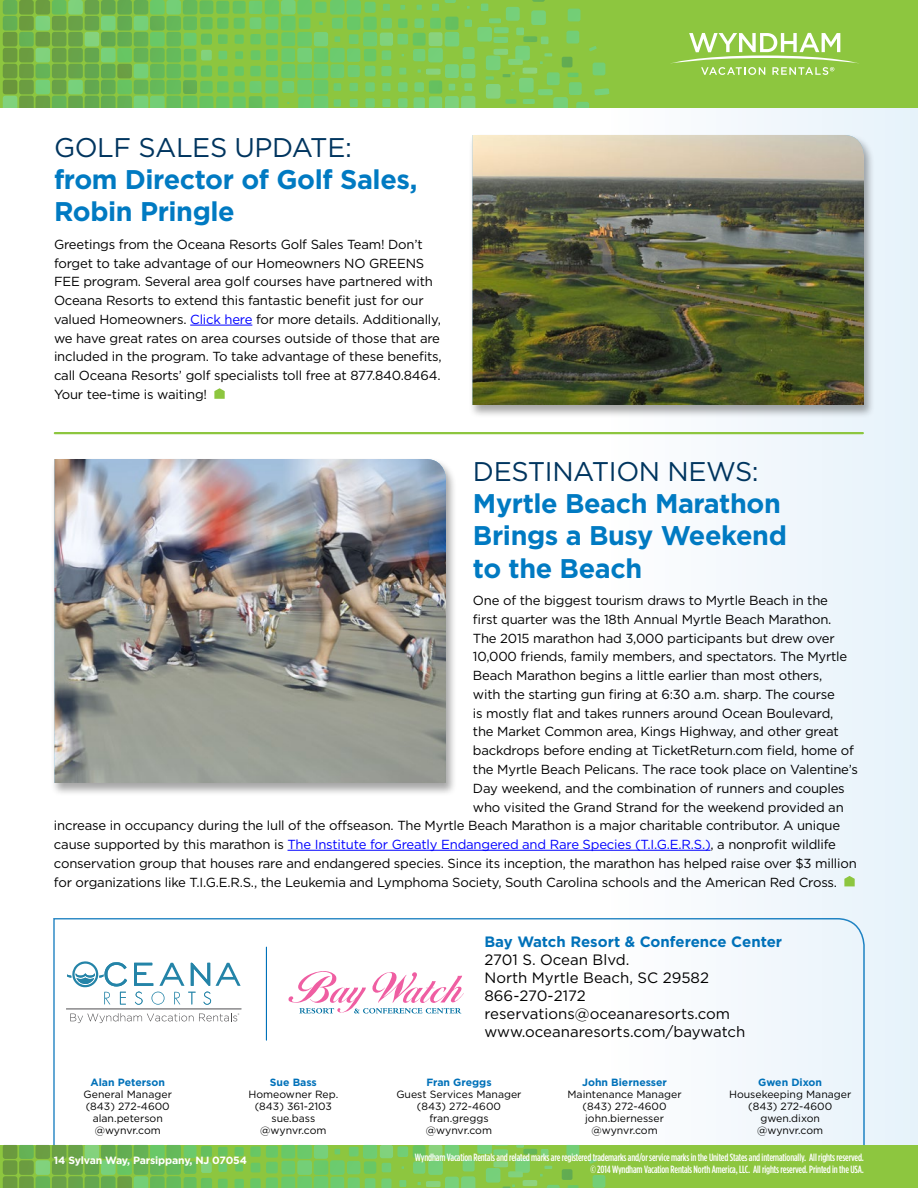
<style>
.page{position:relative;width:918px;height:1188px;background:#fff}
.page>*{position:absolute;margin:0;border:0;box-sizing:border-box;transform-origin:0 0}
.t1{font:700 27px/32.4px "Gotham";letter-spacing:-.015em;color:#007ac2}
.t2{font:27px "Gotham";letter-spacing:-.015em;color:#00355f}
.t3{font:15px/18px "Gotham";color:#000}
.t4{font:700 15px "Gotham";color:#0071b9}
.t5{font:13.2px/18.8px "Gotham";letter-spacing:-.015em;color:#000}
.t6{font:13.2px "Gotham";letter-spacing:-.015em;color:#00f}
.t7{font:10.5px/12px "Gotham";color:#000;text-align:center}
.t8{font:500 10.5px/12px "Gotham Condensed";letter-spacing:-.015em;color:#fff;text-align:right}
.t9{font:700 10.5px "Gotham";color:#0071b9}
.t10{font:700 10.5px "Gotham";letter-spacing:-.015em;color:#fff}
.s1{color:#00f}
.s2{color:#000}
</style>
<div class="page">
<div style="left:0;top:0;width:918px;height:1159px;background:linear-gradient(to right,#fff,#f0f7fc)"></div>
<div style="left:0;top:1145px;width:918px;height:43px;background:#8dc63f"></div>
<div style="left:0;top:0;width:918px;height:108px;background:#8dc63f"></div>
<svg style="left:3px;top:0;width:606px;height:108px"></svg>
<svg style="left:593px;top:1175px;width:12px;height:13px"></svg>
<svg style="left:235px;top:1147px;width:9px;height:9px"></svg>
<svg style="left:218px;top:1147px;width:10px;height:9px"></svg>
<svg style="left:235px;top:1164px;width:8px;height:8px"></svg>
<svg style="left:234px;top:1179px;width:10px;height:9px"></svg>
<svg style="left:218px;top:1179px;width:10px;height:9px"></svg>
<svg style="left:218px;top:1163px;width:9px;height:9px"></svg>
<svg style="left:3px;top:1145px;width:209px;height:43px"></svg>
<svg style="left:589px;top:1158px;width:8px;height:6px"></svg>
<svg style="left:250px;top:1145px;width:329px;height:43px"></svg>
<svg style="left:670px;top:33px;width:189px;height:42px"></svg>
<hr style="left:266px;top:947px;width:1px;height:93px;background:#0071b9">
<hr style="left:55px;top:432px;width:808px;height:2px;background:#8dc63f">
<svg style="left:134px;top:963px;width:107px;height:42px"></svg>
<svg style="left:67px;top:961px;width:60px;height:44px"></svg>
<hr style="left:66px;top:1009px;width:175px;height:1px;background:#4f4e50">
<svg style="left:70px;top:1013px;width:169px;height:10px"></svg>
<svg style="left:288px;top:971px;width:176px;height:42px"></svg>
<hr style="left:190px;top:325px;width:62px;height:1px;background:#00f">
<svg style="left:214px;top:388px;width:11px;height:11px"></svg>
<div style="left:469px;top:133px;width:406px;height:285px;background:#000;opacity:.35"></div>
<img style="left:472px;top:135px;width:392px;height:270px">
<hr style="left:288px;top:850px;width:423px;height:1px;background:#00f">
<svg style="left:844px;top:876px;width:11px;height:10px"></svg>
<div style="left:51px;top:457px;width:406px;height:339px;background:#000;opacity:.35"></div>
<img style="left:54px;top:459px;width:392px;height:324px">
<h1 class="t2" style="left:54px;top:131px;width:299px">GOLF SALES UPDATE:</h1>
<h1 class="t1" style="left:54px;top:163px;width:365px">from Director of Golf Sales,<br>Robin Pringle</h1>
<p class="t5" style="left:54px;top:235px;width:389px">Greetings from the Oceana Resorts Golf Sales Team! Don’t forget to take advantage of our Homeowners NO GREENS FEE program. Several area golf courses have partnered with Oceana Resorts to extend this fantastic benefit just for our valued Homeowners. <span class="s1">Click here</span> for more details. Additionally, we have great rates on area courses outside of those that are included in the program. To take advantage of these benefits, call Oceana Resorts’ golf specialists toll free at 877.840.8464.<br>Your tee-time is waiting!</p>
<h1 class="t2" style="left:473px;top:455px;width:287px">DESTINATION NEWS:</h1>
<h1 class="t1" style="left:473px;top:487px;width:315px">Myrtle Beach Marathon<br>Brings a Busy Weekend to the Beach</h1>
<p class="t5" style="left:473px;top:591px;width:357px">One of the biggest tourism draws to Myrtle Beach in the</p>
<p class="t5" style="left:473px;top:610px;width:360px">first quarter was the 18th Annual Myrtle Beach Marathon.</p>
<p class="t5" style="left:473px;top:629px;width:363px">The 2015 marathon had 3,000 participants but drew over</p>
<p class="t5" style="left:473px;top:647px;width:376px">10,000 friends, family members, and spectators. The Myrtle</p>
<p class="t5" style="left:473px;top:666px;width:351px">Beach Marathon begins a little earlier than most others,</p>
<p class="t5" style="left:473px;top:685px;width:363px">with the starting gun firing at 6:30 a.m. sharp. The course</p>
<p class="t5" style="left:473px;top:704px;width:362px">is mostly flat and takes runners around Ocean Boulevard,</p>
<p class="t5" style="left:473px;top:722px;width:367px">the Market Common area, Kings Highway, and other great</p>
<p class="t5" style="left:473px;top:741px;width:382px">backdrops before ending at TicketReturn.com field, home of</p>
<p class="t5" style="left:473px;top:760px;width:387px">the Myrtle Beach Pelicans. The race took place on Valentine’s</p>
<p class="t5" style="left:473px;top:779px;width:373px">Day weekend, and the combination of runners and couples</p>
<p class="t5" style="left:473px;top:797px;width:372px">who visited the Grand Strand for the weekend provided an</p>
<p class="t5" style="left:54px;top:816px;width:788px">increase in occupancy during the lull of the offseason. The Myrtle Beach Marathon is a major charitable contributor. A unique</p>
<p class="t6" style="left:54px;top:836px;width:783px"><span class="s2">cause supported by this marathon is</span> The Institute for Greatly Endangered and Rare Species (T.I.G.E.R.S.)<span class="s2">, a nonprofit wildlife</span></p>
<p class="t5" style="left:54px;top:854px;width:804px">conservation group that houses rare and endangered species. Since its inception, the marathon has helped raise over $3 million</p>
<p class="t5" style="left:54px;top:872px;width:785px">for organizations like T.I.G.E.R.S., the Leukemia and Lymphoma Society, South Carolina schools and the American Red Cross.</p>
<p class="t9" style="left:91px;top:1076px;width:76px">Alan Peterson</p>
<p class="t7" style="left:84px;top:1088px;width:90px">General Manager (843) 272-4600 alan.peterson @wynvr.com</p>
<p class="t9" style="left:270px;top:1076px;width:49px">Sue Bass</p>
<p class="t7" style="left:249px;top:1088px;width:91px">Homeowner Rep. (843) 361-2103 sue.bass @wynvr.com</p>
<p class="t10" style="left:54px;top:1154px;width:194px">14 Sylvan Way, Parsippany, NJ 07054</p>
<p class="t4" style="left:484px;top:933px;width:299px">Bay Watch Resort &amp; Conference Center</p>
<p class="t3" style="left:484px;top:951px;width:262px">2701 S. Ocean Blvd.<br>North Myrtle Beach, SC 29582<br>866-270-2172 reservations@oceanaresorts.com www.oceanaresorts.com/baywatch</p>
<p class="t9" style="left:426px;top:1076px;width:67px">Fran Greggs</p>
<p class="t7" style="left:396px;top:1088px;width:127px">Guest Services Manager (843) 272-4600 fran.greggs @wynvr.com</p>
<p class="t9" style="left:582px;top:1076px;width:86px">John Biernesser</p>
<p class="t7" style="left:568px;top:1088px;width:116px">Maintenance Manager (843) 272-4600 john.biernesser @wynvr.com</p>
<p class="t9" style="left:758px;top:1076px;width:65px">Gwen Dixon</p>
<p class="t7" style="left:729px;top:1088px;width:124px">Housekeeping Manager (843) 272-4600 gwen.dixon @wynvr.com</p>
<p class="t8" style="left:415px;top:1151px;width:451px">Wyndham Vacation Rentals and related marks are registered trademarks and/or service marks in the United States and internationally. All rights reserved. © 2014 Wyndham Vacation Rentals North America, LLC. All rights reserved. Printed in the USA.</p>
</div>
